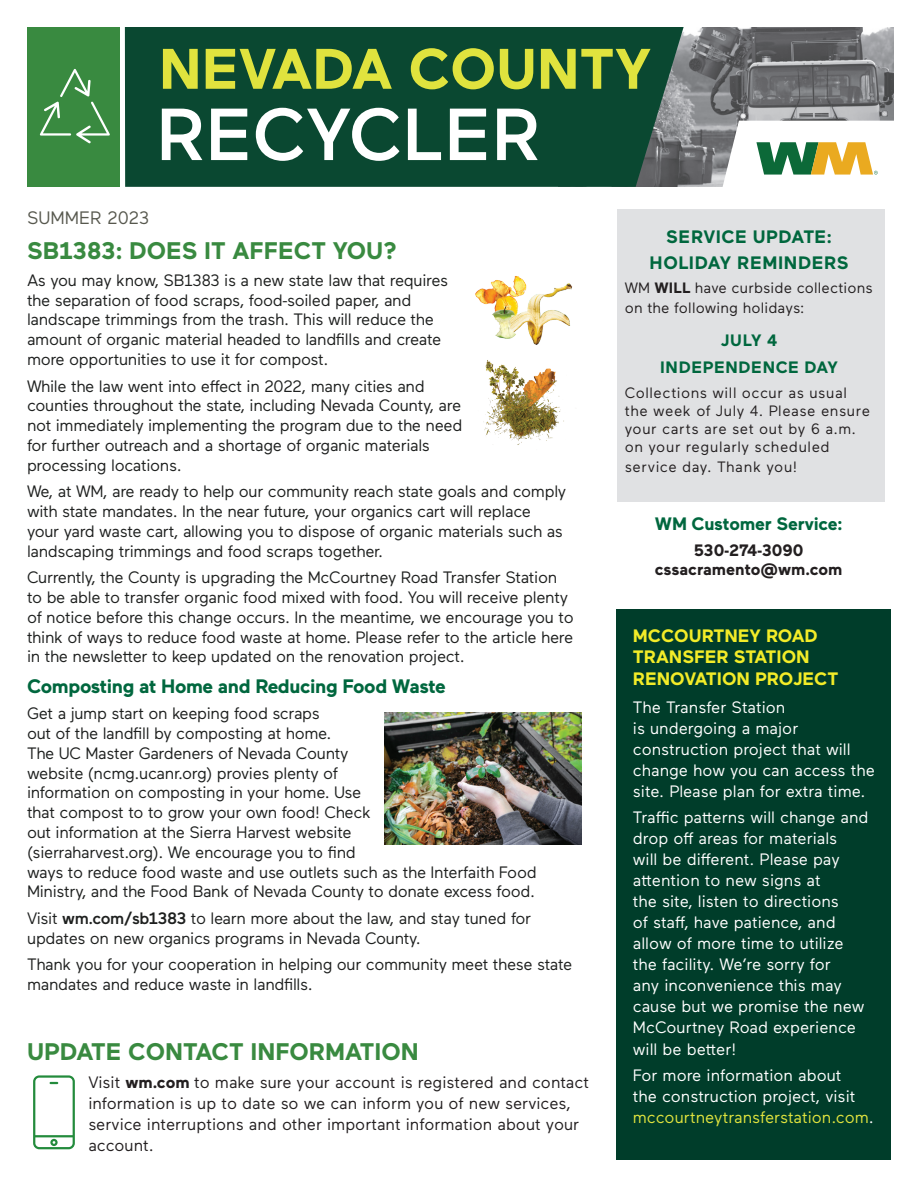
<style>
.page{position:relative;width:918px;height:1188px;background:#fff}
.page>*{position:absolute;margin:0;border:0;box-sizing:border-box;transform-origin:0 0}
.t1{font:500 73.5px "Maax";color:#fff}
.t2{font:700 57px "Maax";color:#e0e33e}
.t3{font:700 24px "Maax";color:#398a40}
.t4{font:700 19.5px "Maax";letter-spacing:-.02em;color:#00673e}
.t5{font:700 18px/21.3px "Maax";color:#f3ec28}
.t6{font:700 18px/25.5px "Maax";letter-spacing:.015em;color:#00673e;text-align:center}
.t7{font:700 18px "Maax";letter-spacing:-.01em;color:#00673e}
.t8{font:18px "Maax";color:#57584e}
.t9{font:16.5px/19.8px "Maax";letter-spacing:-.02em;color:#1e201f}
.t10{font:16.5px/21px "Maax";color:#fff}
.t11{font:16.5px/21px "Maax";color:#231f20}
.t12{font:700 16.5px/18.9px "Maax";color:#231f20;text-align:center}
.t13{font:700 16.5px/26.5px "Maax";letter-spacing:.04em;color:#00673e;text-align:center}
.t14{font:15px/18px "Maax";letter-spacing:.03em;color:#231f20}
.t15{font:15px/19.8px "Maax";letter-spacing:.01em;color:#231f20}
.s1{font-weight:500}
.s2{font-weight:700}
.s3{color:#e0e33e}
</style>
<div class="page">
<img style="left:684px;top:27px;width:210px;height:160px">
<div style="left:27px;top:27px;width:93px;height:160px;background:#398a40"></div>
<div style="left:125px;top:27px;width:559px;height:160px;background:#0a4831"></div>
<svg style="left:721px;top:121px;width:173px;height:66px"></svg>
<svg style="left:40px;top:69px;width:70px;height:74px"></svg>
<img style="left:475px;top:276px;width:97px;height:69px">
<img style="left:483px;top:360px;width:81px;height:85px">
<img style="left:384px;top:713px;width:197px;height:131px">
<svg style="left:33px;top:1075px;width:42px;height:74px"></svg>
<div style="left:616px;top:609px;width:274px;height:550px;background:#003d2a"></div>
<div style="left:617px;top:209px;width:268px;height:293px;background:#e0e1e3"></div>
<h2 class="t2" style="left:159px;top:31px;width:494px">NEVADA COUNTY</h2>
<h1 class="t1" style="left:156px;top:87px;width:386px">RECYCLER</h1>
<p class="t8" style="left:27px;top:206px;width:124px">SUMMER 2023</p>
<h3 class="t3" style="left:27px;top:235px;width:371px">SB1383: DOES IT AFFECT YOU?</h3>
<p class="t9" style="left:27px;top:269px;width:423px">As you may know, SB1383 is a new state law that requires the separation of food scraps, food-soiled paper, and landscape trimmings from the trash. This will reduce the amount of organic material headed to landfills and create more opportunities to use it for compost.</p>
<p class="t9" style="left:27px;top:375px;width:437px">While the law went into effect in 2022, many cities and counties throughout the state, including Nevada County, are not immediately implementing the program due to the need for further outreach and a shortage of organic materials processing locations.</p>
<p class="t9" style="left:27px;top:481px;width:541px">We, at WM, are ready to help our community reach state goals and comply with state mandates. In the near future, your organics cart will replace your yard waste cart, allowing you to dispose of organic materials such as landscaping trimmings and food scraps together.</p>
<p class="t9" style="left:27px;top:567px;width:548px">Currently, the County is upgrading the McCourtney Road Transfer Station to be able to transfer organic food mixed with food. You will receive plenty of notice before this change occurs. In the meantime, we encourage you to think of ways to reduce food waste at home. Please refer to the article here in the newsletter to keep updated on the renovation project.</p>
<p class="t4" style="left:27px;top:673px;width:420px">Composting at Home and Reducing Food Waste</p>
<p class="t9" style="left:27px;top:703px;width:511px">Get a jump start on keeping food scraps<br>out of the landfill by composting at home.<br>The UC Master Gardeners of Nevada County<br>website (ncmg.ucanr.org) provies plenty of<br>information on composting in your home. Use<br>that compost to to grow your own food! Check<br>out information at the Sierra Harvest website<br>(sierraharvest.org). We encourage you to find<br>ways to reduce food waste and use outlets such as the Interfaith Food Ministry, and the Food Bank of Nevada County to donate excess food.</p>
<p class="t9" style="left:27px;top:908px;width:506px">Visit <span class="s1">wm.com/sb1383</span> to learn more about the law, and stay tuned for updates on new organics programs in Nevada County.</p>
<p class="t9" style="left:27px;top:954px;width:547px">Thank you for your cooperation in helping our community meet these state mandates and reduce waste in landfills.</p>
<h3 class="t3" style="left:27px;top:1036px;width:393px">UPDATE CONTACT INFORMATION</h3>
<p class="t11" style="left:88px;top:1070px;width:502px">Visit <span class="s2">wm.com</span> to make sure your account is registered and contact information is up to date so we can inform you of new services, service interruptions and other important information about your account.</p>
<p class="t6" style="left:650px;top:223px;width:200px">SERVICE UPDATE:<br>HOLIDAY REMINDERS</p>
<p class="t15" style="left:625px;top:278px;width:250px">WM <span class="s2">WILL</span> have curbside collections on the following holidays:</p>
<p class="t13" style="left:660px;top:327px;width:179px">JULY 4<br>INDEPENDENCE DAY</p>
<p class="t14" style="left:625px;top:383px;width:247px">Collections will occur as usual the week of July 4. Please ensure your carts are set out by 6 a.m. on your regularly scheduled</p>
<p class="t14" style="left:625px;top:457px;width:174px">service day. Thank you!</p>
<p class="t7" style="left:655px;top:512px;width:189px">WM Customer Service:</p>
<p class="t12" style="left:655px;top:540px;width:189px">530-274-3090 cssacramento@wm.com</p>
<p class="t5" style="left:633px;top:625px;width:207px">MCCOURTNEY ROAD<br>TRANSFER STATION<br>RENOVATION PROJECT</p>
<p class="t10" style="left:633px;top:696px;width:243px">The Transfer Station<br>is undergoing a major construction project that will change how you can access the site. Please plan for extra time.</p>
<p class="t10" style="left:633px;top:806px;width:237px">Traffic patterns will change and drop off areas for materials<br>will be different. Please pay attention to new signs at<br>the site, listen to directions<br>of staff, have patience, and allow of more time to utilize the facility. We’re sorry for<br>any inconvenience this may cause but we promise the new<br>McCourtney Road experience will be better!</p>
<p class="t10" style="left:633px;top:1064px;width:242px">For more information about<br>the construction project, visit <span class="s3">mccourtneytransferstation.com</span>.</p>
</div>
